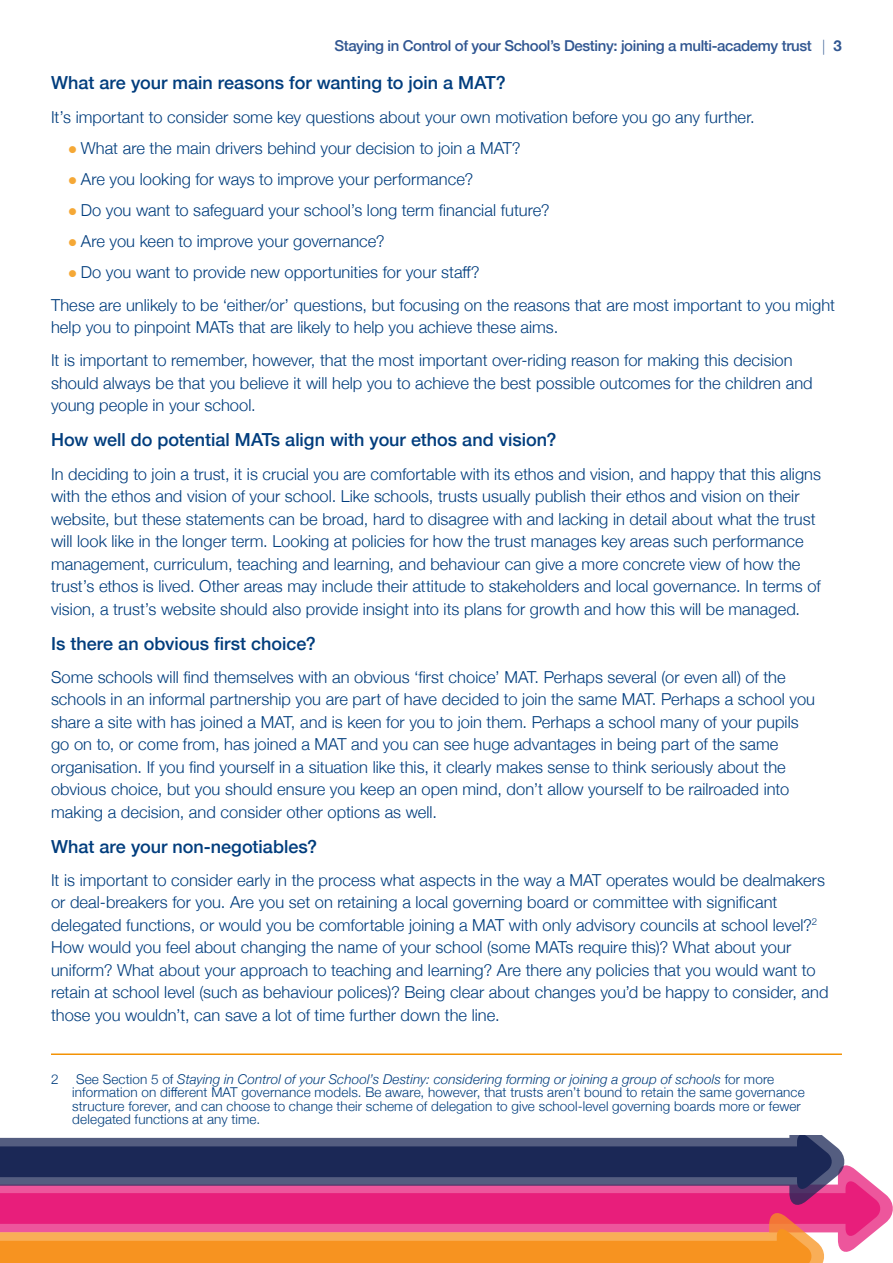
<style>
.page{position:relative;width:893px;height:1263px;background:#fff}
.page>*{position:absolute;margin:0;border:0;box-sizing:border-box;transform-origin:0 0}
.sub_heading{font:500 18px "Helvetica Neue";color:#013d7d}
.main_text_NO_INDENT{font:300 16.5px/22.5px "Helvetica Neue";letter-spacing:.005em;color:#013d7d}
.t1{font:500 15px "Helvetica Neue";letter-spacing:-.025em;color:#305691}
.footnote{font:300 13.5px/13.5px "Helvetica Neue";letter-spacing:.01em;color:#013d7d}
.s1{font-family:"Myriad Pro";font-weight:300}
.s2{font-weight:700}
.s3{color:#f5a836}
.s4{font-style:italic}
</style>
<div class="page">
<svg style="left:0;top:1135px;width:882px;height:128px;background:#aa556b"></svg>
<hr style="left:51px;top:1053px;width:791px;height:2px;background:#f39204">
<p class="t1" style="left:334px;top:33px;width:509px">Staying in Control of your School’s Destiny: joining a multi-academy trust <span class="s1">|</span> <span class="s2">3</span></p>
<p class="sub_heading" style="left:51px;top:69px;width:456px">What are your main reasons for wanting to join a MAT?</p>
<p class="main_text_NO_INDENT" style="left:51px;top:104px;width:705px">It’s important to consider some key questions about your own motivation before you go any further.</p>
<p class="main_text_NO_INDENT" style="left:68px;top:135px;width:454px"><span class="s3">●</span> What are the main drivers behind your decision to join a MAT?</p>
<p class="main_text_NO_INDENT" style="left:68px;top:167px;width:407px"><span class="s3">●</span> Are you looking for ways to improve your performance?</p>
<p class="main_text_NO_INDENT" style="left:68px;top:198px;width:483px"><span class="s3">●</span> Do you want to safeguard your school’s long term financial future?</p>
<p class="main_text_NO_INDENT" style="left:68px;top:229px;width:318px"><span class="s3">●</span> Are you keen to improve your governance?</p>
<p class="main_text_NO_INDENT" style="left:68px;top:260px;width:413px"><span class="s3">●</span> Do you want to provide new opportunities for your staff?</p>
<p class="main_text_NO_INDENT" style="left:51px;top:293px;width:785px">These are unlikely to be ‘either/or’ questions, but focusing on the reasons that are most important to you might help you to pinpoint MATs that are likely to help you achieve these aims.</p>
<p class="main_text_NO_INDENT" style="left:51px;top:348px;width:763px">It is important to remember, however, that the most important over-riding reason for making this decision should always be that you believe it will help you to achieve the best possible outcomes for the children and young people in your school.</p>
<p class="sub_heading" style="left:51px;top:425px;width:507px">How well do potential MATs align with your ethos and vision?</p>
<p class="main_text_NO_INDENT" style="left:51px;top:461px;width:771px">In deciding to join a trust, it is crucial you are comfortable with its ethos and vision, and happy that this aligns with the ethos and vision of your school. Like schools, trusts usually publish their ethos and vision on their website, but these statements can be broad, hard to disagree with and lacking in detail about what the trust will look like in the longer term. Looking at policies for how the trust manages key areas such performance management, curriculum, teaching and learning, and behaviour can give a more concrete view of how the trust’s ethos is lived. Other areas may include their attitude to stakeholders and local governance. In terms of vision, a trust’s website should also provide insight into its plans for growth and how this will be managed.</p>
<p class="sub_heading" style="left:51px;top:629px;width:266px">Is there an obvious first choice?</p>
<p class="main_text_NO_INDENT" style="left:51px;top:665px;width:766px">Some schools will find themselves with an obvious ‘first choice’ MAT. Perhaps several (or even all) of the schools in an informal partnership you are part of have decided to join the same MAT. Perhaps a school you share a site with has joined a MAT, and is keen for you to join them. Perhaps a school many of your pupils go on to, or come from, has joined a MAT and you can see huge advantages in being part of the same organisation. If you find yourself in a situation like this, it clearly makes sense to think seriously about the obvious choice, but you should ensure you keep an open mind, don’t allow yourself to be railroaded into making a decision, and consider other options as well.</p>
<p class="sub_heading" style="left:51px;top:832px;width:268px">What are your non-negotiables?</p>
<p class="main_text_NO_INDENT" style="left:51px;top:868px;width:779px">It is important to consider early in the process what aspects in the way a MAT operates would be dealmakers or deal-breakers for you. Are you set on retaining a local governing board or committee with significant delegated functions, or would you be comfortable joining a MAT with only advisory councils at school level?<sup>2<br></sup>How would you feel about changing the name of your school (some MATs require this)? What about your uniform? What about your approach to teaching and learning? Are there any policies that you would want to retain at school level (such as behaviour polices)? Being clear about changes you’d be happy to consider, and those you wouldn’t, can save a lot of time further down the line.</p>
<p class="footnote" style="left:51px;top:1071px;width:9px">2</p>
<p class="footnote" style="left:72px;top:1071px;width:734px">See Section 5 of <span class="s4">Staying in Control of your School’s Destiny: considering forming or joining a group of schools</span> for more information on different MAT governance models. Be aware, however, that trusts aren’t bound to retain the same governance structure forever, and can choose to change their scheme of delegation to give school-level governing boards more or fewer delegated functions at any time.</p>
</div>
